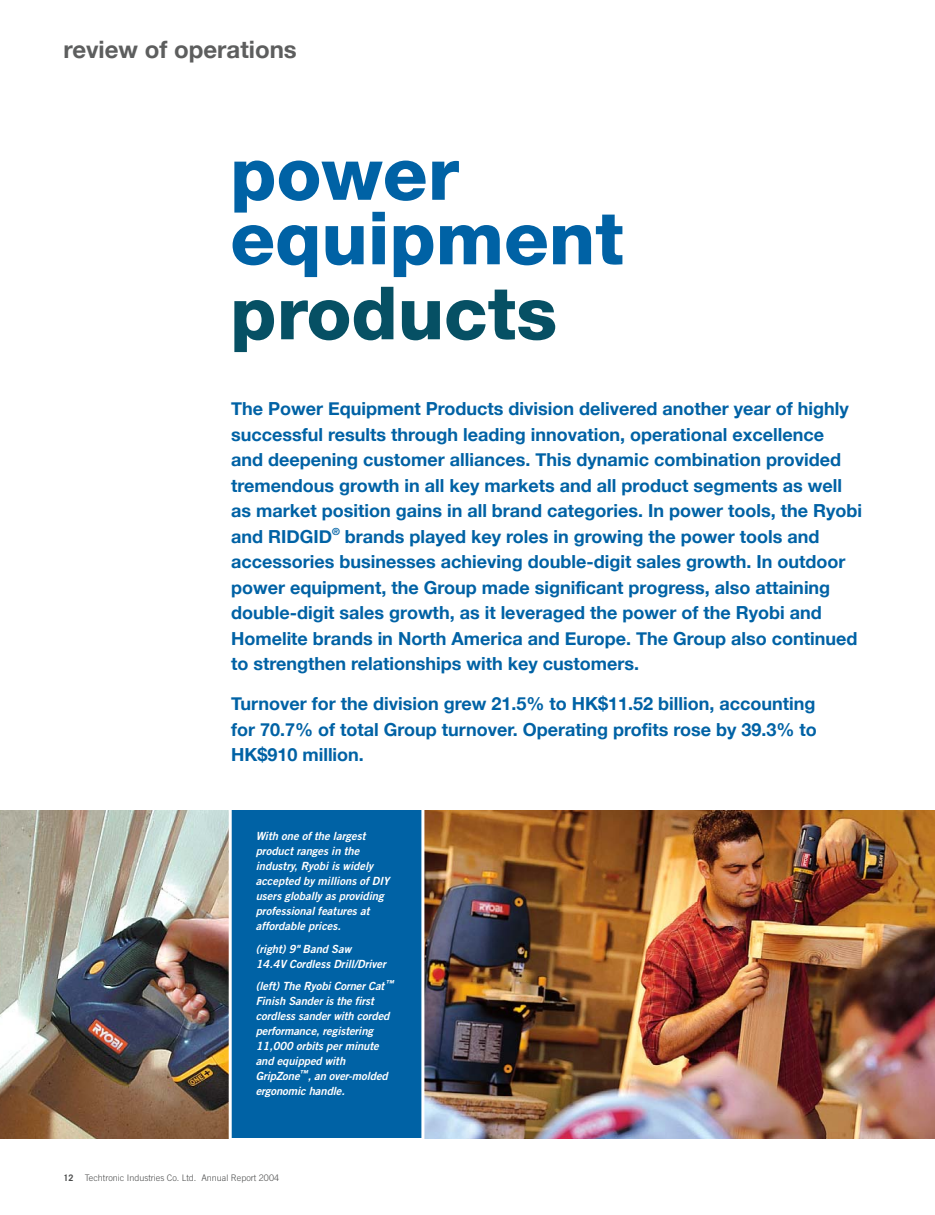
<style>
.page{position:relative;width:935px;height:1215px;background:#fff}
.page>*{position:absolute;margin:0;border:0;box-sizing:border-box;transform-origin:0 0}
.t1{font:800 73.5px/64.5px "Helvetica Neue";color:#0062a5}
.t2{font:800 73.5px "Helvetica Neue";color:#065064}
.t3{font:700 24px "Helvetica Neue";color:#5d5e5e}
.t4{font:700 18px/25.5px "Helvetica Neue";color:#0062a5}
.t5{font:italic 11.25px/15px "Trade Gothic Bold Two";color:#fff}
.t6{font:700 9.75px "Helvetica Neue";color:#0062a5}
.t7{font:300 9px "Trade Gothic";color:#4a4b4b}
.t8{font:700 9px "Trade Gothic";color:#4a4b4b}
</style>
<div class="page">
<img style="left:0;top:811px;width:229px;height:327px">
<div style="left:230px;top:811px;width:192px;height:327px;background:#0062a5"></div>
<img style="left:424px;top:811px;width:510px;height:327px">
<hr style="left:229px;top:793px;width:3px;height:354px;background:#fff">
<hr style="left:421px;top:797px;width:3px;height:349px;background:#fff">
<h2 class="t3" style="left:63px;top:35px;width:235px">review of operations</h2>
<h1 class="t1" style="left:230px;top:148px;width:395px">power equipment</h1>
<h1 class="t2" style="left:230px;top:287px;width:328px">products</h1>
<p class="t4" style="left:231px;top:396px;width:632px">The Power Equipment Products division delivered another year of highly successful results through leading innovation, operational excellence<br>and deepening customer alliances. This dynamic combination provided tremendous growth in all key markets and all product segments as well as market position gains in all brand categories. In power tools, the Ryobi and RIDGID</p>
<p class="t6" style="left:332px;top:525px;width:9px">®</p>
<p class="t4" style="left:231px;top:523px;width:628px;text-indent:114px">brands played key roles in growing the power tools and accessories businesses achieving double-digit sales growth. In outdoor power equipment, the Group made significant progress, also attaining double-digit sales growth, as it leveraged the power of the Ryobi and Homelite brands in North America and Europe. The Group also continued to strengthen relationships with key customers.</p>
<p class="t4" style="left:231px;top:690px;width:587px;text-align:justify">Turnover for the division grew 21.5% to HK$11.52 billion, accounting for 70.7% of total Group turnover. Operating profits rose by 39.3% to HK$910 million.</p>
<p class="t5" style="left:256px;top:830px;width:135px">With one of the largest product ranges in the industry, Ryobi is widely accepted by millions of DIY users globally as providing professional features at affordable prices.</p>
<p class="t5" style="left:256px;top:942px;width:132px">(right) 9" Band Saw<br>14.4V Cordless Drill/Driver</p>
<p class="t5" style="left:256px;top:980px;width:140px">(left) The Ryobi Corner Cat <sup>™<br></sup>Finish Sander is the first cordless sander with corded performance, registering<br>11,000 orbits per minute and equipped with<br>GripZone<sup>™</sup>, an over-molded ergonomic handle.</p>
<p class="t8" style="left:63px;top:1174px;width:12px">12</p>
<p class="t7" style="left:85px;top:1174px;width:196px">Techtronic Industries Co. Ltd. Annual Report 2004</p>
</div>
